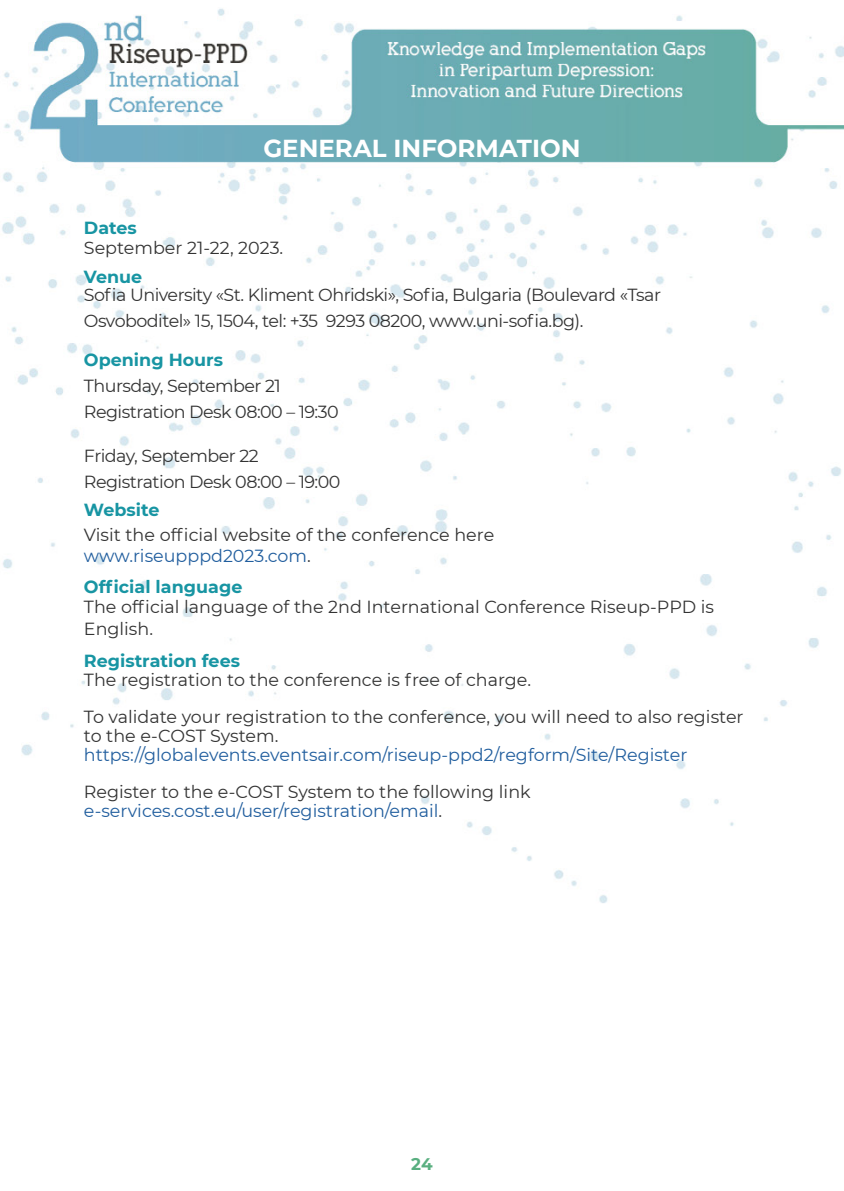
<style>
.page{position:relative;width:844px;height:1191px;background:#fff}
.page>*{position:absolute;margin:0;border:0;box-sizing:border-box;transform-origin:0 0}
.t1{font:700 24.5px "Montserrat";color:#fff}
.t2{font:17.5px/21px "Montserrat";letter-spacing:-.005em;color:#333}
.t3{font:17.5px/26.2px "Montserrat";letter-spacing:-.03em;color:#333}
.t4{font:17.5px "Montserrat";color:#215e9e}
.t5{font:700 17.5px "Montserrat";color:#1895a3}
.t6{font:700 16.8px "Montserrat";color:#59af80}
.s1{color:#215e9e}
</style>
<div class="page">
<img style="left:2px;top:8px;width:841px;height:895px">
<h1 class="t1" style="left:263px;top:130px;width:319px">GENERAL INFORMATION</h1>
<p class="t5" style="left:84px;top:215px;width:54px">Dates</p>
<p class="t2" style="left:84px;top:236px;width:201px">September 21-22, 2023.</p>
<p class="t5" style="left:84px;top:264px;width:60px">Venue</p>
<p class="t3" style="left:84px;top:281px;width:578px">Sofia University «St. Kliment Ohridski», Sofia, Bulgaria (Boulevard «Tsar<br>Osvoboditel» 15, 1504, tel: +35 9293 08200, www.uni-sofia.bg).</p>
<p class="t5" style="left:84px;top:347px;width:141px">Opening Hours</p>
<p class="t3" style="left:84px;top:372px;width:256px">Thursday, September 21<br>Registration Desk 08:00 – 19:30</p>
<p class="t3" style="left:84px;top:442px;width:258px">Friday, September 22<br>Registration Desk 08:00 – 19:00</p>
<p class="t5" style="left:84px;top:497px;width:77px">Website</p>
<p class="t2" style="left:84px;top:523px;width:411px">Visit the official website of the conference here <span class="s1">www.riseupppd2023.com</span>.</p>
<p class="t5" style="left:84px;top:574px;width:160px">Official language</p>
<p class="t2" style="left:84px;top:594px;width:631px;line-height:22.8px">The official language of the 2nd International Conference Riseup-PPD is<br>English.</p>
<p class="t5" style="left:84px;top:648px;width:157px">Registration fees</p>
<p class="t2" style="left:84px;top:661px;width:661px;line-height:36.8px">The registration to the conference is free of charge.<br>To validate your registration to the conference, you will need to also register</p>
<p class="t2" style="left:84px;top:724px;width:196px">to the e-COST System.</p>
<p class="t4" style="left:84px;top:743px;width:604px">https://globalevents.eventsair.com/riseup-ppd2/regform/Site/Register</p>
<p class="t2" style="left:84px;top:781px;width:448px;line-height:19.2px">Register to the e-COST System to the following link <span class="s1">e-services.cost.eu/user/registration/email</span>.</p>
<p class="t6" style="left:411px;top:1152px;width:23px">24</p>
</div>
